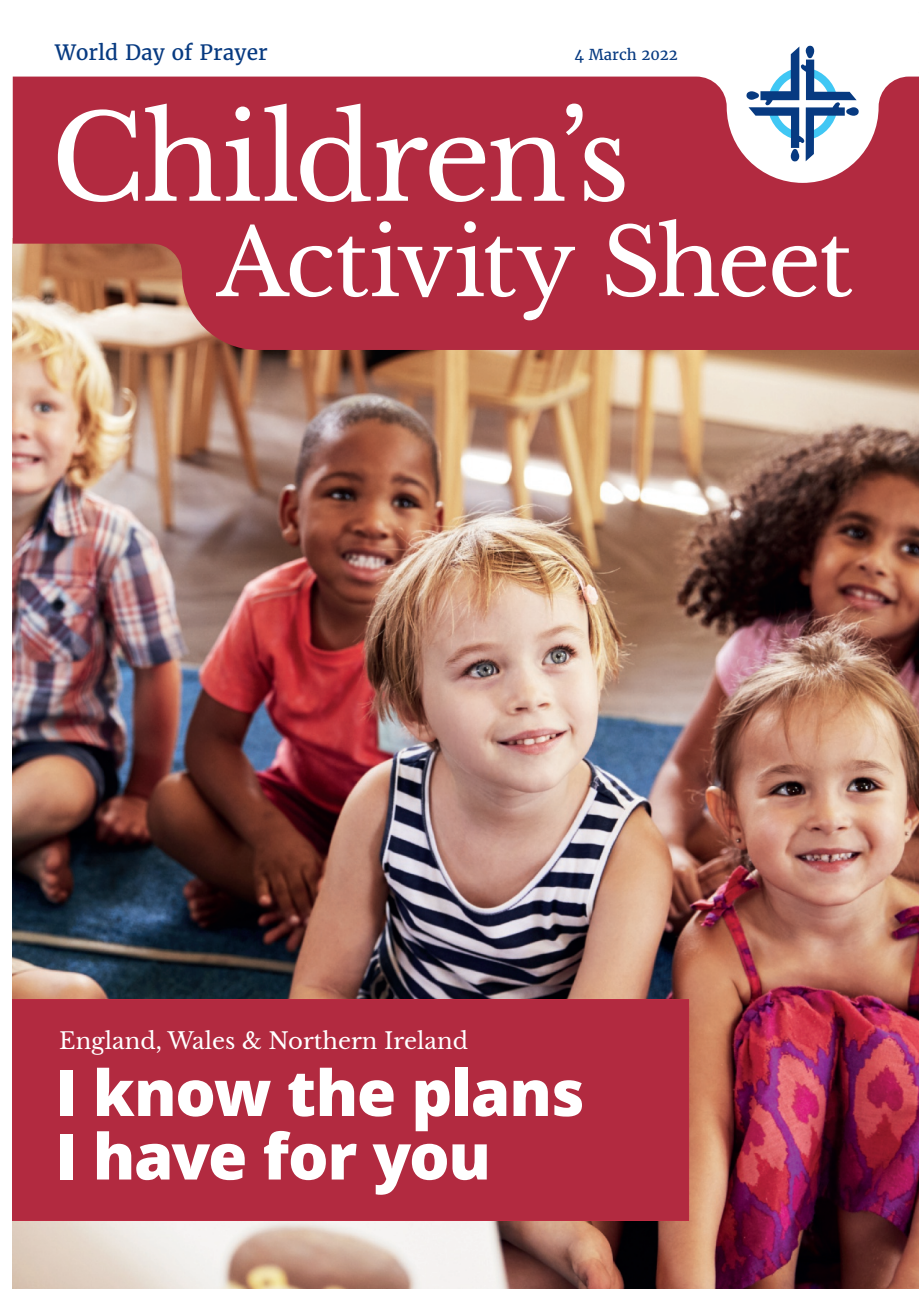
<style>
.page{position:relative;width:919px;height:1289px;background:#fff}
.page>*{position:absolute;margin:0;border:0;box-sizing:border-box;transform-origin:0 0}
.t1{font:117px "Libre Baskerville";letter-spacing:-.02em;color:#fff}
.t2{font:93px "Libre Baskerville";letter-spacing:-.035em;color:#fff}
.t3{font:800 63.45px/63.4px "Open Sans";letter-spacing:-.02em;color:#fff}
.t4{font:22.65px "Libre Baskerville";color:#fff}
.t5{font:21px "Merriweather";color:#073a81}
.t6{font:15px "Merriweather";color:#073a81}
</style>
<div class="page">
<img style="left:13px;top:350px;width:905px;height:938px">
<svg style="left:13px;top:77px;width:905px;height:273px;background:#b43648"></svg>
<svg style="left:745px;top:45px;width:114px;height:117px"></svg>
<div style="left:13px;top:999px;width:676px;height:221px;background:#b22a40"></div>
<p class="t5" style="left:55px;top:39px;width:214px">World Day of Prayer</p>
<p class="t6" style="left:574px;top:45px;width:105px">4 March 2022</p>
<h1 class="t1" style="left:51px;top:87px;width:580px">Children’s</h1>
<h2 class="t2" style="left:216px;top:206px;width:638px">Activity Sheet</h2>
<p class="t4" style="left:59px;top:1027px;width:410px">England, Wales &amp; Northern Ireland</p>
<h3 class="t3" style="left:55px;top:1057px;width:530px">I know the plans<br>I have for you</h3>
</div>
